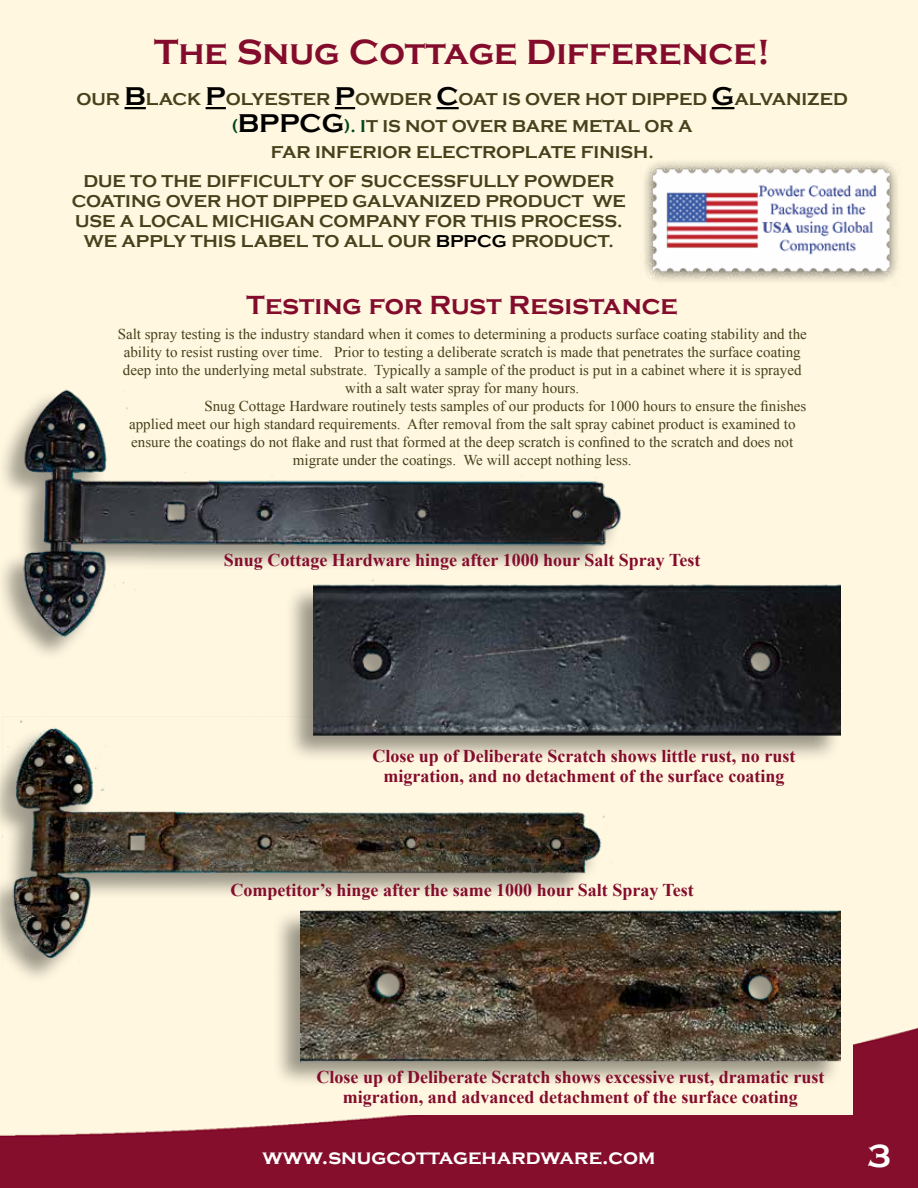
<style>
.page{position:relative;width:918px;height:1188px;background:#fff}
.page>*{position:absolute;margin:0;border:0;box-sizing:border-box;transform-origin:0 0}
.t1{font:700 36px "Copperplate Gothic";color:#830b2c}
.t2{font:700 33px "Copperplate Gothic";color:#fff}
.t3{font:700 27px "Copperplate Gothic";color:#830b2c}
.t4{font:700 21px "Copperplate Gothic";color:#fff}
.t5{font:700 18px/19.8px "Times New Roman";color:#830b2c;text-align:center}
.t6{font:700 17.7px/19.8px "Copperplate Gothic";color:#46401b;text-align:center}
.t7{font:15px "Times New Roman";color:#46401b}
.s1{font-size:26.4px;color:#000}
.s2{color:#00461c}
.s3{color:#000}
</style>
<div class="page">
<img style="left:0;top:0;width:918px;height:1188px">
<div style="left:65px;top:976px;width:788px;height:138px;background:#fff7df"></div>
<hr style="left:125px;top:107px;width:21px;height:2px;background:#000">
<hr style="left:206px;top:107px;width:20px;height:2px;background:#000">
<hr style="left:335px;top:107px;width:20px;height:2px;background:#000">
<hr style="left:436px;top:107px;width:23px;height:2px;background:#000">
<hr style="left:712px;top:107px;width:22px;height:2px;background:#000">
<img style="left:640px;top:159px;width:262px;height:127px">
<div style="left:0;top:389px;width:621px;height:274px;background:#000;opacity:.4"></div>
<img style="left:16px;top:382px;width:610px;height:262px">
<div style="left:285px;top:583px;width:557px;height:180px;background:#000;opacity:.4"></div>
<img style="left:314px;top:571px;width:526px;height:179px">
<div style="left:0;top:725px;width:604px;height:261px;background:#000;opacity:.4"></div>
<img style="left:3px;top:717px;width:609px;height:254px">
<div style="left:272px;top:909px;width:570px;height:179px;background:#000;opacity:.4"></div>
<img style="left:300px;top:847px;width:540px;height:289px">
<h1 class="t1" style="left:154px;top:32px;width:618px">The Snug Cottage Difference!</h1>
<p class="t6" style="left:76px;top:87px;width:773px;line-height:26.4px">OUR <span class="s1">B</span>LACK <span class="s1">P</span>OLYESTER <span class="s1">P</span>OWDER <span class="s1">C</span>OAT IS OVER HOT DIPPED <span class="s1">G</span>ALVANIZED <span class="s2">(</span><span class="s1">BPPCG</span><span class="s2">). I</span>T IS NOT OVER BARE METAL OR A<br>FAR INFERIOR ELECTROPLATE FINISH.</p>
<p class="t6" style="left:72px;top:172px;width:556px">DUE TO THE DIFFICULTY OF SUCCESSFULLY POWDER COATING OVER HOT DIPPED GALVANIZED PRODUCT WE USE A LOCAL MICHIGAN COMPANY FOR THIS PROCESS.<br>WE APPLY THIS LABEL TO ALL OUR <span class="s3">BPPCG</span> PRODUCT.</p>
<h3 class="t3" style="left:247px;top:290px;width:433px">Testing for Rust Resistance</h3>
<p class="t7" style="left:118px;top:324px;width:691px">Salt spray testing is the industry standard when it comes to determining a products surface coating stability and the</p>
<p class="t7" style="left:124px;top:342px;width:678px">ability to resist rusting over time. Prior to testing a deliberate scratch is made that penetrates the surface coating</p>
<p class="t7" style="left:123px;top:360px;width:680px">deep into the underlying metal substrate. Typically a sample of the product is put in a cabinet where it is sprayed</p>
<p class="t7" style="left:345px;top:378px;width:236px">with a salt water spray for many hours.</p>
<p class="t7" style="left:204px;top:396px;width:604px">Snug Cottage Hardware routinely tests samples of our products for 1000 hours to ensure the finishes</p>
<p class="t7" style="left:129px;top:414px;width:668px">applied meet our high standard requirements. After removal from the salt spray cabinet product is examined to</p>
<p class="t7" style="left:131px;top:432px;width:663px">ensure the coatings do not flake and rust that formed at the deep scratch is confined to the scratch and does not</p>
<p class="t7" style="left:293px;top:450px;width:340px">migrate under the coatings. We will accept nothing less.</p>
<p class="t5" style="left:224px;top:549px;width:478px">Snug Cottage Hardware hinge after 1000 hour Salt Spray Test</p>
<p class="t5" style="left:372px;top:746px;width:424px">Close up of Deliberate Scratch shows little rust, no rust migration, and no detachment of the surface coating</p>
<p class="t5" style="left:230px;top:879px;width:465px">Competitor’s hinge after the same 1000 hour Salt Spray Test</p>
<p class="t5" style="left:317px;top:1066px;width:509px">Close up of Deliberate Scratch shows excessive rust, dramatic rust migration, and advanced detachment of the surface coating</p>
<h3 class="t4" style="left:263px;top:1145px;width:394px">www.snugcottagehardware.com</h3>
<h2 class="t2" style="left:867px;top:1138px;width:25px">3</h2>
</div>
